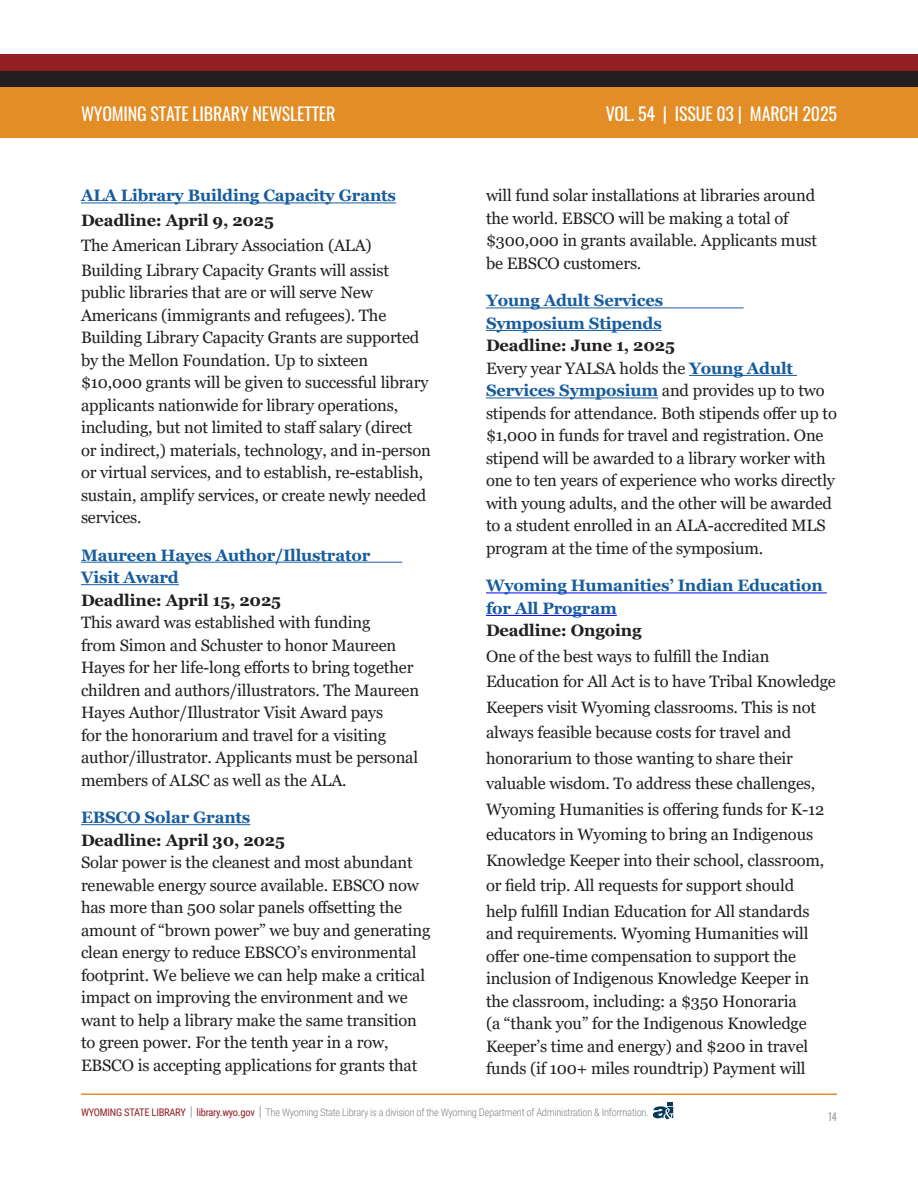
<style>
.page{position:relative;width:918px;height:1188px;background:#fff}
.page>*{position:absolute;margin:0;border:0;box-sizing:border-box;transform-origin:0 0}
.t1{font:18px "Oswald";letter-spacing:-.01em;color:#fff}
.t2{font:16.5px/22.5px "Georgia";letter-spacing:-.01em;color:#231f20}
.t3{font:700 16.5px/22.5px "Georgia";letter-spacing:-.01em;color:#175d9e}
.t4{font:300 10.5px "Roboto Condensed";letter-spacing:-.025em;color:#7e8083}
.t5{font:300 10.5px "Oswald";color:#7e8083}
.s1{font-weight:700;color:#175d9e}
.s2{font-weight:700}
.s3{color:#231f20}
.s4{font-weight:400;color:#911f23}
.s5{font-size:13.5px}
</style>
<div class="page">
<hr style="left:81px;top:1094px;width:756px;height:1px;background:#e28d25">
<svg style="left:653px;top:1102px;width:20px;height:17px"></svg>
<div style="left:0;top:77px;width:918px;height:61px;background:#e28d25"></div>
<div style="left:0;top:70px;width:918px;height:16px;background:#231f20"></div>
<div style="left:0;top:54px;width:918px;height:16px;background:#911f23"></div>
<hr style="left:81px;top:202px;width:315px;height:1px;background:#175d9e">
<hr style="left:81px;top:562px;width:321px;height:1px;background:#175d9e">
<hr style="left:81px;top:584px;width:98px;height:1px;background:#175d9e">
<hr style="left:81px;top:824px;width:169px;height:1px;background:#175d9e">
<hr style="left:486px;top:307px;width:258px;height:1px;background:#175d9e">
<hr style="left:486px;top:330px;width:176px;height:1px;background:#175d9e">
<hr style="left:689px;top:375px;width:108px;height:1px;background:#175d9e">
<hr style="left:486px;top:397px;width:172px;height:1px;background:#175d9e">
<hr style="left:486px;top:592px;width:341px;height:1px;background:#00f">
<hr style="left:486px;top:615px;width:131px;height:1px;background:#00f">
<p class="t1" style="left:81px;top:97px;width:256px">WYOMING STATE LIBRARY NEWSLETTER</p>
<p class="t1" style="left:606px;top:97px;width:233px">VOL. 54 | ISSUE 03 | MARCH 2025</p>
<p class="t2" style="left:81px;top:184px;width:317px;line-height:24.8px"><span class="s1">ALA Library Building Capacity Grants </span><span class="s2">Deadline: April 9, 2025<br></span>The American Library Association (ALA)<br>Building Library Capacity Grants will assist</p>
<p class="t2" style="left:81px;top:282px;width:351px">public libraries that are or will serve New Americans (immigrants and refugees). The Building Library Capacity Grants are supported by the Mellon Foundation. Up to sixteen $10,000 grants will be given to successful library applicants nationwide for library operations, including, but not limited to staff salary (direct or indirect,) materials, technology, and in-person or virtual services, and to establish, re-establish, sustain, amplify services, or create newly needed services.</p>
<p class="t2" style="left:81px;top:544px;width:340px"><span class="s1">Maureen Hayes Author/Illustrator<br>Visit Award<br></span><span class="s2">Deadline: April 15, 2025<br></span>This award was established with funding<br>from Simon and Schuster to honor Maureen Hayes for her life-long efforts to bring together children and authors/illustrators. The Maureen Hayes Author/Illustrator Visit Award pays<br>for the honorarium and travel for a visiting author/illustrator. Applicants must be personal members of ALSC as well as the ALA.</p>
<p class="t2" style="left:81px;top:807px;width:351px"><span class="s1">EBSCO Solar Grants<br></span><span class="s2">Deadline: April 30, 2025<br></span>Solar power is the cleanest and most abundant renewable energy source available. EBSCO now has more than 500 solar panels offsetting the amount of “brown power” we buy and generating clean energy to reduce EBSCO’s environmental footprint. We believe we can help make a critical impact on improving the environment and we want to help a library make the same transition to green power. For the tenth year in a row, EBSCO is accepting applications for grants that</p>
<p class="t2" style="left:486px;top:185px;width:333px">will fund solar installations at libraries around the world. EBSCO will be making a total of $300,000 in grants available. Applicants must be EBSCO customers.</p>
<p class="t2" style="left:486px;top:290px;width:352px"><span class="s1">Young Adult Services<br>Symposium Stipends<br></span><span class="s2">Deadline: June 1, 2025<br></span>Every year YALSA holds the <span class="s1">Young Adult Services Symposium</span> and provides up to two stipends for attendance. Both stipends offer up to $1,000 in funds for travel and registration. One stipend will be awarded to a library worker with one to ten years of experience who works directly with young adults, and the other will be awarded to a student enrolled in an ALA-accredited MLS program at the time of the symposium.</p>
<p class="t3" style="left:486px;top:575px;width:339px">Wyoming Humanities’ Indian Education for All Program<br><span class="s3">Deadline: Ongoing</span></p>
<p class="t2" style="left:486px;top:644px;width:351px;line-height:25.5px">One of the best ways to fulfill the Indian Education for All Act is to have Tribal Knowledge Keepers visit Wyoming classrooms. This is not always feasible because costs for travel and honorarium to those wanting to share their valuable wisdom. To address these challenges, Wyoming Humanities is offering funds for K-12 educators in Wyoming to bring an Indigenous Knowledge Keeper into their school, classroom, or field trip. All requests for support should<br>help fulfill Indian Education for All standards</p>
<p class="t2" style="left:486px;top:923px;width:325px">and requirements. Wyoming Humanities will offer one-time compensation to support the inclusion of Indigenous Knowledge Keeper in the classroom, including: a $350 Honoraria (a “thank you” for the Indigenous Knowledge Keeper’s time and energy) and $200 in travel funds (if 100+ miles roundtrip) Payment will</p>
<p class="t4" style="left:81px;top:1105px;width:569px"><span class="s4">WYOMING STATE LIBRARY</span> <span class="s5">|</span> <span class="s4">library.wyo.gov</span> <span class="s5">|</span> The Wyoming State Library is a division of the Wyoming Department of Administration &amp; Information.</p>
<p class="t5" style="left:828px;top:1107px;width:10px">14</p>
</div>
